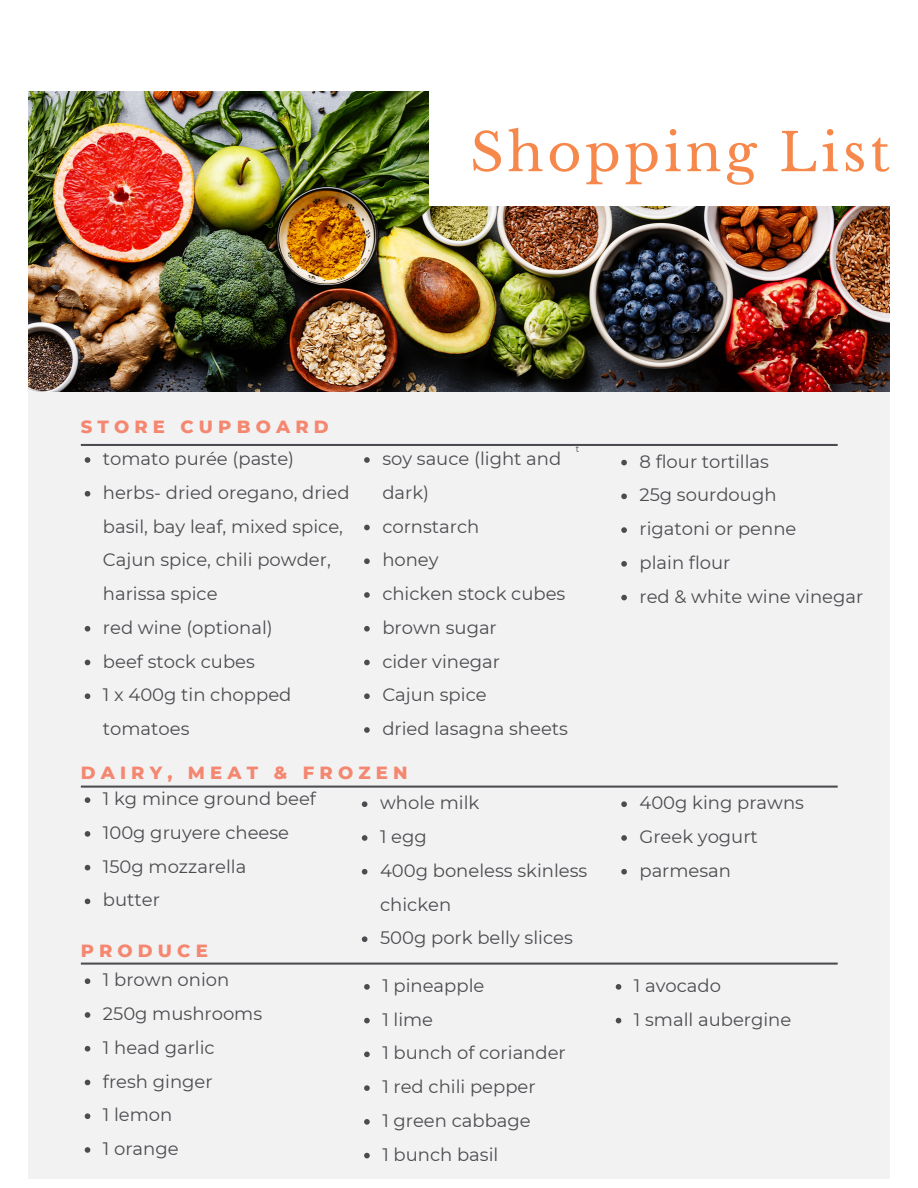
<style>
.page{position:relative;width:918px;height:1188px;background:#fff}
.page>*{position:absolute;margin:0;border:0;box-sizing:border-box;transform-origin:0 0}
.t1{font:52.35px "Libre Baskerville";letter-spacing:.07em;color:#f6884c}
.t2{font:18px/33.8px "Montserrat";color:#4c4b4f}
.t3{font:800 18px "Montserrat";letter-spacing:.285em;color:#f58770}
.t4{font:8.7px "Montserrat";color:#4c4b4f}
</style>
<div class="page">
<div style="left:28px;top:390px;width:862px;height:789px;background:#f2f2f3"></div>
<svg style="left:81px;top:786px;width:757px;height:2px;background:#6a696d"></svg>
<svg style="left:81px;top:963px;width:757px;height:2px;background:#6a696d"></svg>
<img style="left:28px;top:92px;width:862px;height:299px">
<div style="left:430px;top:74px;width:488px;height:132px;background:#fff"></div>
<svg style="left:85px;top:978px;width:5px;height:6px"></svg>
<svg style="left:85px;top:1012px;width:5px;height:6px"></svg>
<svg style="left:85px;top:1046px;width:5px;height:6px"></svg>
<svg style="left:85px;top:1080px;width:5px;height:5px"></svg>
<svg style="left:85px;top:1113px;width:5px;height:6px"></svg>
<svg style="left:85px;top:1147px;width:5px;height:6px"></svg>
<svg style="left:85px;top:797px;width:5px;height:6px"></svg>
<svg style="left:85px;top:831px;width:5px;height:6px"></svg>
<svg style="left:85px;top:865px;width:5px;height:5px"></svg>
<svg style="left:85px;top:899px;width:5px;height:5px"></svg>
<svg style="left:85px;top:491px;width:5px;height:6px"></svg>
<svg style="left:85px;top:626px;width:5px;height:6px"></svg>
<svg style="left:85px;top:660px;width:5px;height:5px"></svg>
<svg style="left:85px;top:693px;width:5px;height:6px"></svg>
<svg style="left:364px;top:525px;width:6px;height:5px"></svg>
<svg style="left:364px;top:558px;width:6px;height:6px"></svg>
<svg style="left:364px;top:592px;width:6px;height:6px"></svg>
<svg style="left:364px;top:626px;width:6px;height:6px"></svg>
<svg style="left:364px;top:660px;width:6px;height:5px"></svg>
<svg style="left:364px;top:693px;width:6px;height:6px"></svg>
<svg style="left:364px;top:727px;width:6px;height:6px"></svg>
<svg style="left:364px;top:984px;width:6px;height:6px"></svg>
<svg style="left:364px;top:1018px;width:6px;height:5px"></svg>
<svg style="left:364px;top:1052px;width:6px;height:5px"></svg>
<svg style="left:364px;top:1085px;width:6px;height:6px"></svg>
<svg style="left:364px;top:1119px;width:6px;height:6px"></svg>
<svg style="left:364px;top:1153px;width:6px;height:5px"></svg>
<svg style="left:80px;top:444px;width:758px;height:21px"></svg>
<svg style="left:621px;top:494px;width:6px;height:5px"></svg>
<svg style="left:621px;top:527px;width:6px;height:6px"></svg>
<svg style="left:621px;top:561px;width:6px;height:6px"></svg>
<svg style="left:621px;top:595px;width:6px;height:5px"></svg>
<svg style="left:362px;top:801px;width:5px;height:6px"></svg>
<svg style="left:362px;top:835px;width:5px;height:6px"></svg>
<svg style="left:362px;top:869px;width:5px;height:6px"></svg>
<svg style="left:362px;top:936px;width:5px;height:6px"></svg>
<svg style="left:621px;top:801px;width:6px;height:6px"></svg>
<svg style="left:621px;top:835px;width:6px;height:6px"></svg>
<svg style="left:621px;top:869px;width:6px;height:6px"></svg>
<svg style="left:616px;top:984px;width:5px;height:6px"></svg>
<svg style="left:616px;top:1018px;width:5px;height:5px"></svg>
<p class="t3" style="left:81px;top:413px;width:249px">STORE CUPBOARD</p>
<h1 class="t1" style="left:470px;top:120px;width:421px">Shopping List</h1>
<p class="t2" style="left:103px;top:441px;width:248px">tomato purée (paste) herbs- dried oregano, dried basil, bay leaf, mixed spice,<br>Cajun spice, chili powder, harissa spice<br>red wine (optional)<br>beef stock cubes<br>1 x 400g tin chopped tomatoes</p>
<p class="t2" style="left:382px;top:441px;width:187px">soy sauce (light and dark)<br>cornstarch<br>honey<br>chicken stock cubes brown sugar<br>cider vinegar<br>Cajun spice<br>dried lasagna sheets</p>
<p class="t4" style="left:576px;top:443px;width:5px">t</p>
<p class="t3" style="left:81px;top:759px;width:328px">DAIRY, MEAT &amp; FROZEN</p>
<p class="t2" style="left:640px;top:444px;width:225px">8 flour tortillas<br>25g sourdough<br>rigatoni or penne<br>plain flour<br>red &amp; white wine vinegar</p>
<p class="t2" style="left:103px;top:781px;width:215px">1 kg mince ground beef<br>100g gruyere cheese<br>150g mozzarella<br>butter</p>
<p class="t3" style="left:81px;top:937px;width:129px">PRODUCE</p>
<p class="t2" style="left:103px;top:962px;width:161px">1 brown onion<br>250g mushrooms<br>1 head garlic fresh ginger<br>1 lemon<br>1 orange</p>
<p class="t2" style="left:380px;top:785px;width:209px">whole milk<br>1 egg<br>400g boneless skinless chicken<br>500g pork belly slices</p>
<p class="t2" style="left:640px;top:785px;width:166px">400g king prawns<br>Greek yogurt parmesan</p>
<p class="t2" style="left:634px;top:968px;width:159px">1 avocado<br>1 small aubergine</p>
<p class="t2" style="left:382px;top:968px;width:185px">1 pineapple<br>1 lime<br>1 bunch of coriander<br>1 red chili pepper<br>1 green cabbage<br>1 bunch basil</p>
</div>
